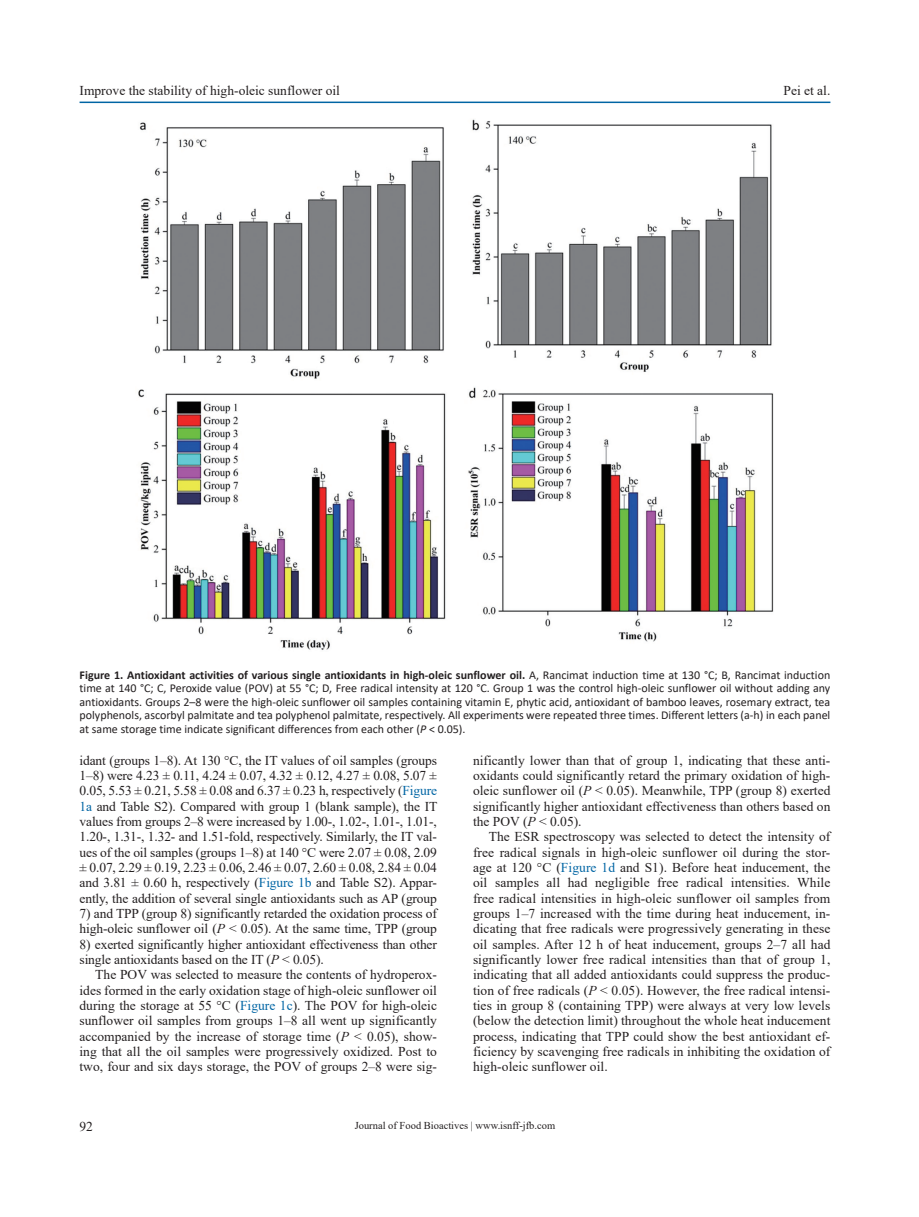
<style>
.page{position:relative;width:919px;height:1217px;background:#fff}
.page>*{position:absolute;margin:0;border:0;box-sizing:border-box;transform-origin:0 0}
.t1{font:13.5px/15.3px "Times New Roman";letter-spacing:-.01em;color:#231f20;text-align:justify}
.t2{font:12px/13.5px "Calibri";color:#231f20;text-align:justify}
.t3{font:10.5px "Times New Roman";color:#231f20}
.s1{font-weight:700}
.s2{font-style:italic}
.s3{color:#0065a4}
</style>
<div class="page">
<hr style="left:80px;top:101px;width:750px;height:2px;background:#0065a4">
<img style="left:138px;top:119px;width:636px;height:531px">
<p class="t1" style="left:80px;top:82px;width:262px">Improve the stability of high-oleic sunflower oil</p>
<p class="t1" style="left:783px;top:82px;width:48px">Pei et al.</p>
<p class="t2" style="left:80px;top:667px;width:752px"><span class="s1">Figure 1. Antioxidant activities of various single antioxidants in high-oleic sunflower oil.</span> A, Rancimat induction time at 130 °C; B, Rancimat induction time at 140 °C; C, Peroxide value (POV) at 55 °C; D, Free radical intensity at 120 °C. Group 1 was the control high-oleic sunflower oil without adding any antioxidants. Groups 2–8 were the high-oleic sunflower oil samples containing vitamin E, phytic acid, antioxidant of bamboo leaves, rosemary extract, tea polyphenols, ascorbyl palmitate and tea polyphenol palmitate, respectively. All experiments were repeated three times. Different letters (a-h) in each panel at same storage time indicate significant differences from each other (<span class="s2">P</span> &lt; 0.05).</p>
<p class="t1" style="left:80px;top:752px;width:359px">idant (groups 1–8). At 130 °C, the IT values of oil samples (groups 1–8) were 4.23 ± 0.11, 4.24 ± 0.07, 4.32 ± 0.12, 4.27 ± 0.08, 5.07 ± 0.05, 5.53 ± 0.21, 5.58 ± 0.08 and 6.37 ± 0.23 h, respectively (<span class="s3">Figure 1a</span> and Table S2). Compared with group 1 (blank sample), the IT values from groups 2–8 were increased by 1.00-, 1.02-, 1.01-, 1.01-, 1.20-, 1.31-, 1.32- and 1.51-fold, respectively. Similarly, the IT val&shy;ues of the oil samples (groups 1–8) at 140 °C were 2.07 ± 0.08, 2.09 ± 0.07, 2.29 ± 0.19, 2.23 ± 0.06, 2.46 ± 0.07, 2.60 ± 0.08, 2.84 ± 0.04 and 3.81 ± 0.60 h, respectively (<span class="s3">Figure 1b</span> and Table S2). Appar&shy;ently, the addition of several single antioxidants such as AP (group</p>
<p class="t1" style="left:80px;top:905px;width:359px">7) and TPP (group 8) significantly retarded the oxidation process of high-oleic sunflower oil (<span class="s2">P</span> &lt; 0.05). At the same time, TPP (group</p>
<p class="t1" style="left:80px;top:935px;width:359px">8) exerted significantly higher antioxidant effectiveness than other single antioxidants based on the IT (<span class="s2">P</span> &lt; 0.05).</p>
<p class="t1" style="left:80px;top:966px;width:359px;text-indent:16px">The POV was selected to measure the contents of hydroperox&shy;ides formed in the early oxidation stage of high-oleic sunflower oil during the storage at 55 °C (<span class="s3">Figure 1c</span>). The POV for high-oleic sunflower oil samples from groups 1–8 all went up significantly accompanied by the increase of storage time (<span class="s2">P</span> &lt; 0.05), show&shy;ing that all the oil samples were progressively oxidized. Post to two, four and six days storage, the POV of groups 2–8 were sig-</p>
<p class="t1" style="left:473px;top:752px;width:359px">nificantly lower than that of group 1, indicating that these anti&shy;oxidants could significantly retard the primary oxidation of high&shy;oleic sunflower oil (<span class="s2">P</span> &lt; 0.05). Meanwhile, TPP (group 8) exerted significantly higher antioxidant effectiveness than others based on the POV (<span class="s2">P</span> &lt; 0.05).</p>
<p class="t1" style="left:473px;top:828px;width:359px;text-indent:16px">The ESR spectroscopy was selected to detect the intensity of free radical signals in high-oleic sunflower oil during the stor&shy;age at 120 °C (<span class="s3">Figure 1d</span> and S1). Before heat inducement, the oil samples all had negligible free radical intensities. While free radical intensities in high-oleic sunflower oil samples from groups 1–7 increased with the time during heat inducement, in&shy;dicating that free radicals were progressively generating in these oil samples. After 12 h of heat inducement, groups 2–7 all had significantly lower free radical intensities than that of group 1, indicating that all added antioxidants could suppress the produc&shy;tion of free radicals (<span class="s2">P</span> &lt; 0.05). However, the free radical intensi&shy;ties in group 8 (containing TPP) were always at very low levels (below the detection limit) throughout the whole heat inducement process, indicating that TPP could show the best antioxidant ef&shy;ficiency by scavenging free radicals in inhibiting the oxidation of high-oleic sunflower oil.</p>
<p class="t1" style="left:80px;top:1118px;width:15px">92</p>
<p class="t3" style="left:354px;top:1117px;width:202px">Journal of Food Bioactives | www.isnff-jfb.com</p>
</div>
